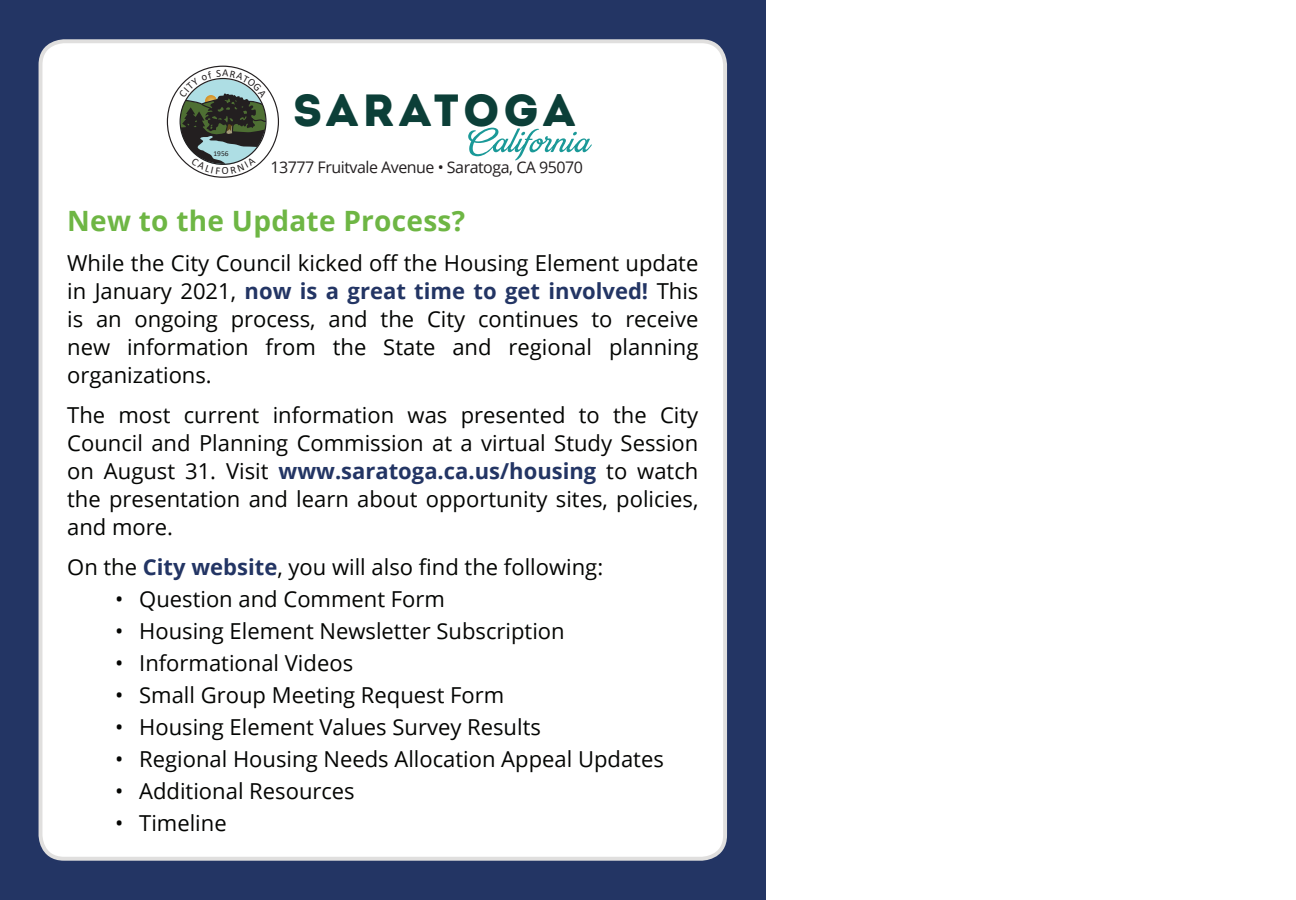
<style>
.page{position:relative;width:1296px;height:900px;background:#fff}
.page>*{position:absolute;margin:0;border:0;box-sizing:border-box;transform-origin:0 0}
.t1{font:45px "Intro";letter-spacing:.09em;color:#0c3f38}
.t2{font:700 28px "Open Sans";letter-spacing:.01em;color:#6eb644}
.t3{font:22px/28px "Open Sans";color:#040503;text-align:justify}
.Return_Address_2{font:16px "Open Sans";letter-spacing:-.03em;color:#231f20}
.t4{font:7.4px "Calibri";color:#231f20}
.s1{font-weight:700;color:#233564}
</style>
<div class="page">
<div style="left:0;top:0;width:766px;height:900px;background:#233564"></div>
<div style="left:41px;top:41px;width:684px;height:818px;background:#fff;border-radius:24px"></div>
<div style="left:39px;top:39px;width:688px;height:822px;border:4px solid #e0dfde;border-radius:24px"></div>
<svg style="left:468px;top:128px;width:124px;height:33px"></svg>
<svg style="left:167px;top:66px;width:112px;height:112px"></svg>
<p class="t1" style="left:293px;top:84px;width:284px">SARATOGA</p>
<p class="Return_Address_2" style="left:271px;top:157px;width:314px">13777 Fruitvale Avenue • Saratoga, CA 95070</p>
<p class="t2" style="left:67px;top:201px;width:399px">New to the Update Process?</p>
<p class="t3" style="left:67px;top:249px;width:633px">While the City Council kicked off the Housing Element update in January 2021, <span class="s1">now is a great time to get involved!</span> This is an ongoing process, and the City continues to receive new information from the State and regional planning organizations.</p>
<p class="t3" style="left:67px;top:401px;width:633px">The most current information was presented to the City Council and Planning Commission at a virtual Study Session on August 31. Visit <span class="s1">www.saratoga.ca.us/housing</span> to watch the presentation and learn about opportunity sites, policies, and more.</p>
<p class="t3" style="left:67px;top:553px;width:538px">On the <span class="s1">City website</span>, you will also find the following:</p>
<p class="t3" style="left:115px;top:585px;width:331px">• Question and Comment Form</p>
<p class="t3" style="left:115px;top:617px;width:451px">• Housing Element Newsletter Subscription</p>
<p class="t3" style="left:115px;top:649px;width:239px">• Informational Videos</p>
<p class="t3" style="left:115px;top:681px;width:391px">• Small Group Meeting Request Form</p>
<p class="t3" style="left:115px;top:713px;width:427px">• Housing Element Values Survey Results</p>
<p class="t3" style="left:115px;top:745px;width:550px">• Regional Housing Needs Allocation Appeal Updates</p>
<p class="t3" style="left:115px;top:777px;width:241px">• Additional Resources</p>
<p class="t3" style="left:115px;top:809px;width:113px">• Timeline</p>
<p class="t4" style="left:213px;top:148px;width:17px">1956</p>
</div>
